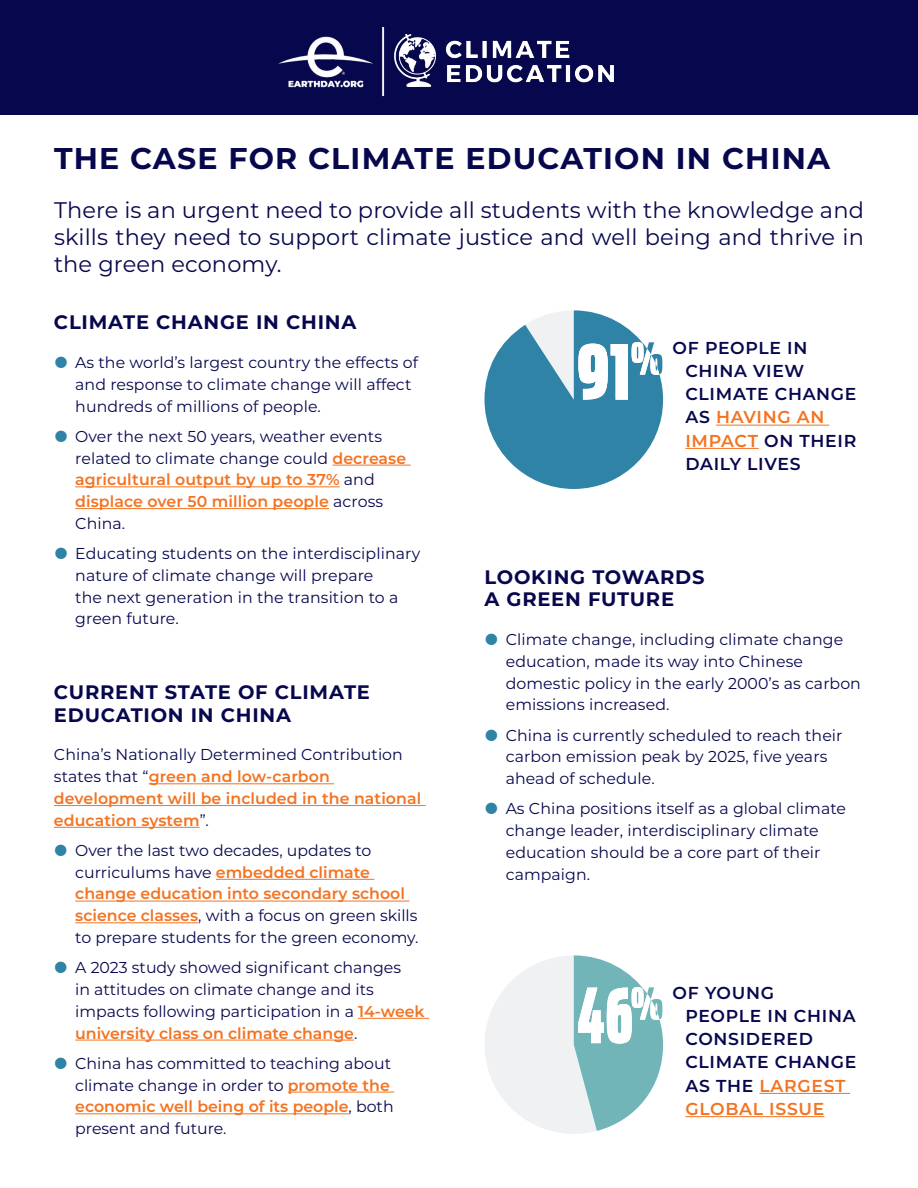
<style>
.page{position:relative;width:918px;height:1188px;background:#fff}
.page>*{position:absolute;margin:0;border:0;box-sizing:border-box;transform-origin:0 0}
.t1{font:700 30px "Montserrat";letter-spacing:.04em;color:#07074e}
.t2{font:22.5px/27px "Montserrat";letter-spacing:.005em;color:#07074e;text-align:justify}
.t3{font:700 19.5px/22.5px "Montserrat";letter-spacing:.04em;color:#07074e}
.t4{font:600 17.25px/23.2px "Montserrat";letter-spacing:.04em;color:#07074e}
.t5{font:15.75px/21.8px "Montserrat";letter-spacing:.005em;color:#07074e}
.t6{font:600 15.75px/21.8px "Montserrat";letter-spacing:.005em;color:#f37321}
.s1{font-weight:600;color:#f37321}
.s2{font-weight:400;color:#07074e}
.s3{color:#f37321}
</style>
<div class="page">
<div style="left:0;top:0;width:918px;height:115px;background:#07074e"></div>
<hr style="left:149px;top:783px;width:185px;height:1px;background:#f37321">
<hr style="left:54px;top:805px;width:372px;height:1px;background:#f37321">
<hr style="left:54px;top:827px;width:146px;height:1px;background:#f37321">
<hr style="left:216px;top:879px;width:158px;height:1px;background:#f37321">
<hr style="left:75px;top:901px;width:334px;height:1px;background:#f37321">
<hr style="left:75px;top:922px;width:123px;height:1px;background:#f37321">
<hr style="left:358px;top:1018px;width:71px;height:1px;background:#f37321">
<hr style="left:75px;top:1040px;width:279px;height:1px;background:#f37321">
<hr style="left:288px;top:1092px;width:106px;height:1px;background:#f37321">
<hr style="left:75px;top:1113px;width:274px;height:1px;background:#f37321">
<img style="left:278px;top:27px;width:336px;height:70px">
<hr style="left:716px;top:425px;width:113px;height:1px;background:#f37321">
<hr style="left:685px;top:448px;width:74px;height:1px;background:#f37321">
<hr style="left:759px;top:1093px;width:91px;height:1px;background:#f37321">
<hr style="left:685px;top:1116px;width:139px;height:1px;background:#f37321">
<svg style="left:485px;top:955px;width:178px;height:179px"></svg>
<svg style="left:485px;top:310px;width:178px;height:179px"></svg>
<hr style="left:332px;top:465px;width:79px;height:1px;background:#f37321">
<hr style="left:75px;top:486px;width:265px;height:1px;background:#f37321">
<hr style="left:75px;top:508px;width:254px;height:1px;background:#f37321">
<h1 class="t1" style="left:54px;top:137px;width:778px">THE CASE FOR CLIMATE EDUCATION IN CHINA</h1>
<h2 class="t2" style="left:54px;top:195px;width:811px">There is an urgent need to provide all students with the knowledge and skills they need to support climate justice and well being and thrive in the green economy.</h2>
<p class="t3" style="left:54px;top:310px;width:304px">CLIMATE CHANGE IN CHINA</p>
<p class="t5" style="left:75px;top:351px;width:345px">As the world’s largest country the effects of and response to climate change will affect hundreds of millions of people.</p>
<p class="t5" style="left:75px;top:425px;width:333px">Over the next 50 years, weather events related to climate change could <span class="s1">decrease agricultural output by up to 37%</span> and <span class="s1">displace over 50 million people</span> across<br>China.</p>
<p class="t5" style="left:75px;top:542px;width:347px">Educating students on the interdisciplinary nature of climate change will prepare<br>the next generation in the transition to a green future.</p>
<p class="t3" style="left:54px;top:680px;width:317px">CURRENT STATE OF CLIMATE<br>EDUCATION IN CHINA</p>
<p class="t6" style="left:54px;top:743px;width:369px"><span class="s2">China’s Nationally Determined Contribution states that “</span>green and low-carbon development will be included in the national education system<span class="s2">”.</span></p>
<p class="t5" style="left:75px;top:839px;width:345px">Over the last two decades, updates to curriculums have <span class="s1">embedded climate change education into secondary school science classes</span>, with a focus on green skills to prepare students for the green economy.</p>
<p class="t5" style="left:75px;top:956px;width:351px">A 2023 study showed significant changes<br>in attitudes on climate change and its impacts following participation in a <span class="s1">14-week university class on climate change</span>.</p>
<p class="t5" style="left:75px;top:1052px;width:320px">China has committed to teaching about climate change in order to <span class="s1">promote the economic well being of its people</span>, both present and future.</p>
<p class="t4" style="left:685px;top:335px;width:173px;text-indent:-13px">OF PEOPLE IN<br>CHINA VIEW<br>CLIMATE CHANGE<br>AS <span class="s3">HAVING AN<br>IMPACT</span> ON THEIR<br>DAILY LIVES</p>
<p class="t3" style="left:485px;top:565px;width:222px">LOOKING TOWARDS<br>A GREEN FUTURE</p>
<p class="t5" style="left:506px;top:628px;width:357px">Climate change, including climate change education, made its way into Chinese domestic policy in the early 2000’s as carbon emissions increased.</p>
<p class="t5" style="left:506px;top:724px;width:338px">China is currently scheduled to reach their carbon emission peak by 2025, five years ahead of schedule.</p>
<p class="t5" style="left:506px;top:797px;width:342px">As China positions itself as a global climate change leader, interdisciplinary climate education should be a core part of their campaign.</p>
<p class="t4" style="left:685px;top:980px;width:173px;text-indent:-13px">OF YOUNG<br>PEOPLE IN CHINA<br>CONSIDERED<br>CLIMATE CHANGE<br>AS THE <span class="s3">LARGEST<br>GLOBAL ISSUE</span></p>
</div>
